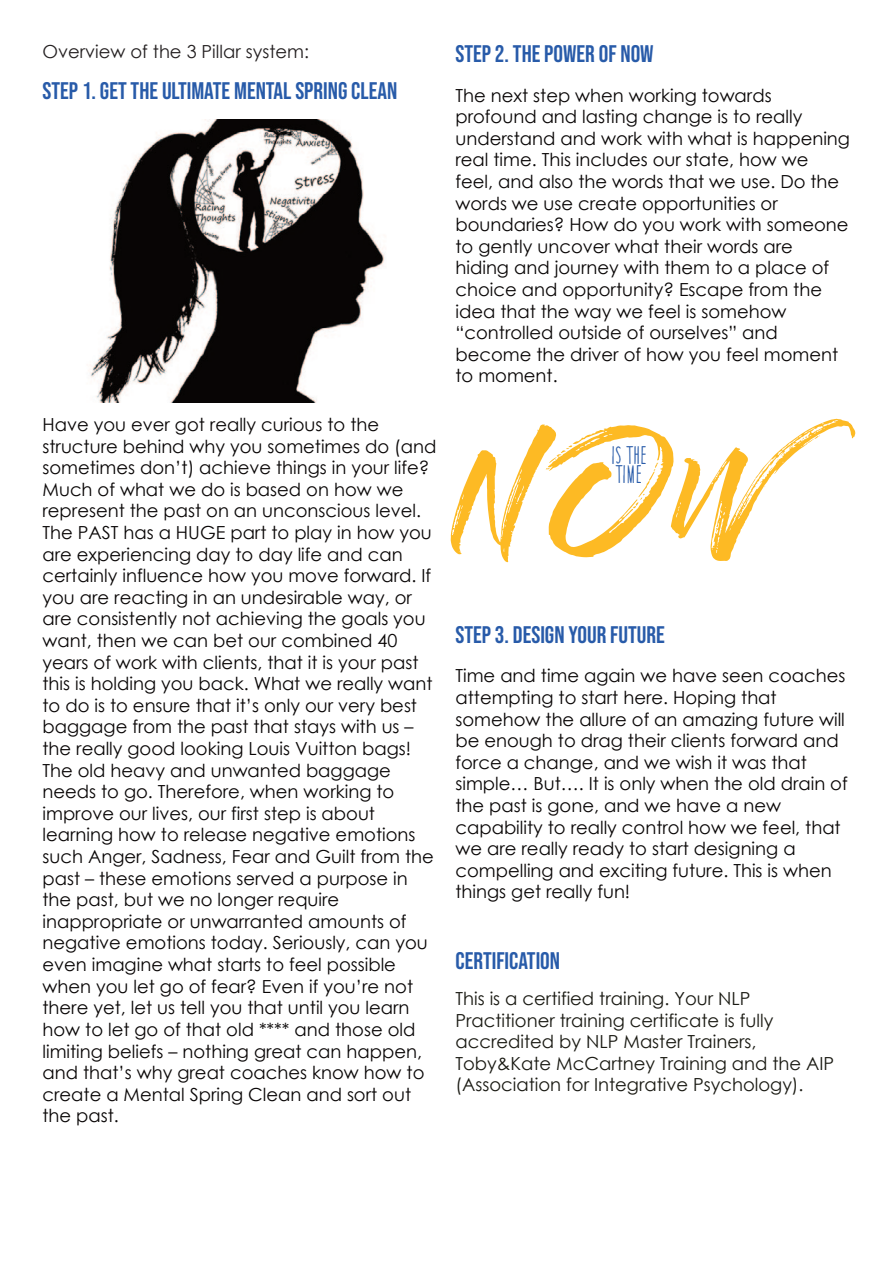
<style>
.page{position:relative;width:893px;height:1263px;background:#fff}
.page>*{position:absolute;margin:0;border:0;box-sizing:border-box;transform-origin:0 0}
.t1{font:24px "Bebas Neue";color:#285ba9}
.t2{font:19.35px/18.9px "Thin Skinned";color:#285ba9}
.t3{font:18px/21.6px "Century Gothic";color:#080505}
.t4{font:18px/21.6px "Century Gothic";color:#191912}
.t5{font:18px "Century Gothic";color:#231f20}
</style>
<div class="page">
<img style="left:90px;top:119px;width:295px;height:283px">
<svg style="left:451px;top:419px;width:404px;height:143px"></svg>
<svg style="left:546px;top:425px;width:127px;height:132px"></svg>
<p class="t5" style="left:43px;top:40px;width:268px">Overview of the 3 Pillar system:</p>
<h1 class="t1" style="left:43px;top:77px;width:356px">STEP 1. GET THE ULTIMATE MENTAL SPRING CLEAN</h1>
<p class="t3" style="left:43px;top:413px;width:396px">Have you ever got really curious to the structure behind why you sometimes do (and sometimes don’t) achieve things in your life?<br>Much of what we do is based on how we represent the past on an unconscious level.<br>The PAST has a HUGE part to play in how you are experiencing day to day life and can certainly influence how you move forward. If you are reacting in an undesirable way, or are consistently not achieving the goals you want, then we can bet our combined 40 years of work with clients, that it is your past this is holding you back. What we really want to do is to ensure that it’s only our very best baggage from the past that stays with us – the really good looking Louis Vuitton bags!<br>The old heavy and unwanted baggage needs to go. Therefore, when working to improve our lives, our first step is about learning how to release negative emotions such Anger, Sadness, Fear and Guilt from the past – these emotions served a purpose in the past, but we no longer require inappropriate or unwarranted amounts of negative emotions today. Seriously, can you even imagine what starts to feel possible when you let go of fear? Even if you’re not there yet, let us tell you that until you learn how to let go of that old **** and those old limiting beliefs – nothing great can happen, and that’s why great coaches know how to create a Mental Spring Clean and sort out the past.</p>
<h1 class="t1" style="left:455px;top:40px;width:200px">STEP 2. THE POWER OF NOW</h1>
<p class="t3" style="left:455px;top:84px;width:396px">The next step when working towards profound and lasting change is to really understand and work with what is happening real time. This includes our state, how we feel, and also the words that we use. Do the words we use create opportunities or boundaries? How do you work with someone to gently uncover what their words are hiding and journey with them to a place of choice and opportunity? Escape from the idea that the way we feel is somehow “controlled outside of ourselves” and become the driver of how you feel moment to moment.</p>
<p class="t2" style="left:611px;top:445px;width:36px">IS THE<br>TIME</p>
<h1 class="t1" style="left:455px;top:621px;width:211px">STEP 3. DESIGN YOUR FUTURE</h1>
<p class="t3" style="left:455px;top:665px;width:394px">Time and time again we have seen coaches attempting to start here. Hoping that somehow the allure of an amazing future will be enough to drag their clients forward and force a change, and we wish it was that simple… But…. It is only when the old drain of the past is gone, and we have a new capability to really control how we feel, that we are really ready to start designing a compelling and exciting future. This is when things get really fun!</p>
<h1 class="t1" style="left:455px;top:946px;width:106px">CERTIFICATION</h1>
<p class="t4" style="left:455px;top:987px;width:380px">This is a certified training. Your NLP Practitioner training certificate is fully accredited by NLP Master Trainers, Toby&amp;Kate McCartney Training and the AIP (Association for Integrative Psychology).</p>
</div>
